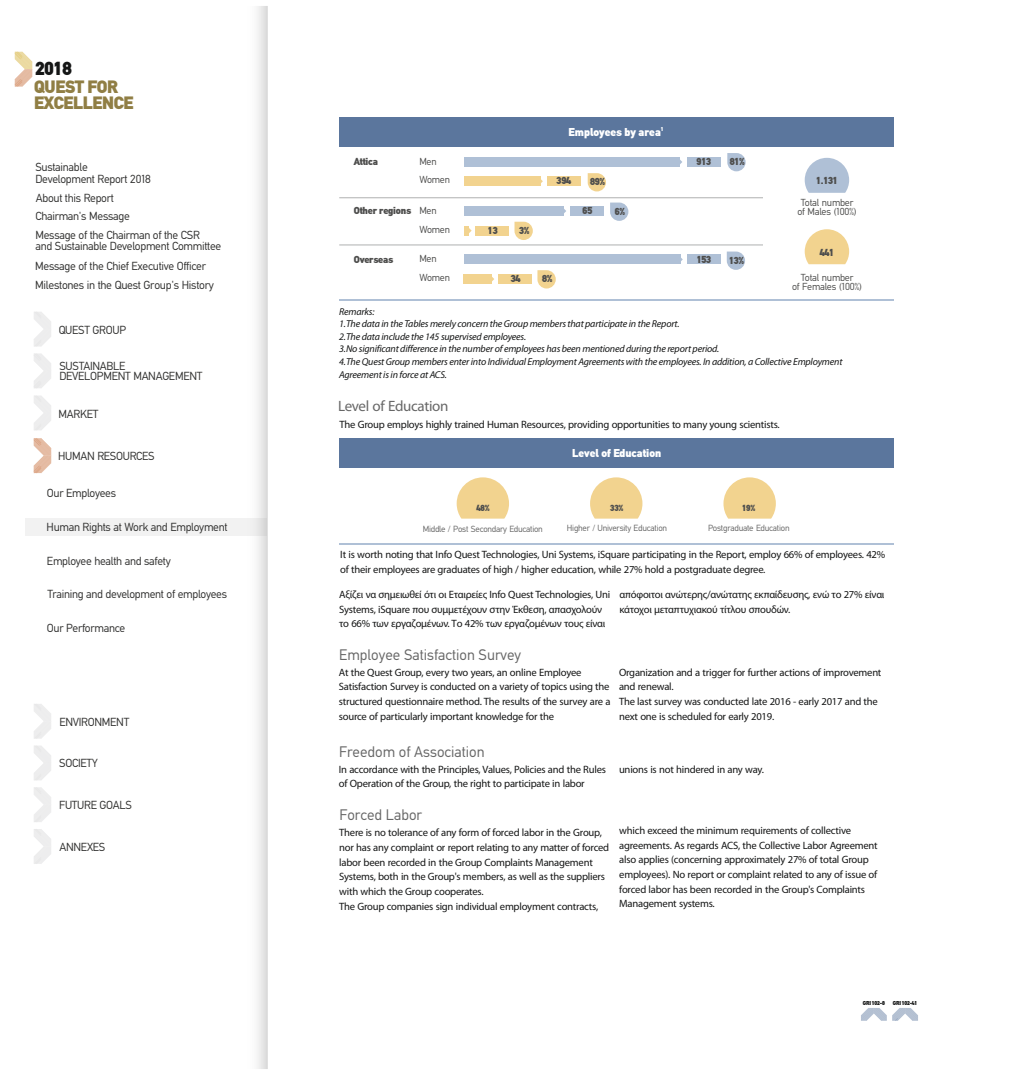
<style>
.page{position:relative;width:1022px;height:1075px;background:#fff}
.page>*{position:absolute;margin:0;border:0;box-sizing:border-box;transform-origin:0 0}
.t1{font:900 18.62px "CF Din";color:#151616}
.t2{font:900 17.62px/16.1px "CF Din";letter-spacing:-.015em;color:#907e44}
.t3{font:15px "CF Din";color:#676767}
.t4{font:15px "Myriad Pro";letter-spacing:-.02em;color:#676767}
.t5{font:11.5px/11.5px "CF Din";letter-spacing:-.025em;color:#313130}
.t6{font:900 11.25px "CF Din";color:#fff}
.t7{font:10.62px/14.6px "Myriad Pro";letter-spacing:-.02em;color:#151616}
.t8{font:italic 10px/12.6px "Myriad Pro";letter-spacing:-.02em;color:#151616}
.t9{font:10px/9.1px "CF Din";letter-spacing:-.025em;color:#4e4e4d;text-align:center}
.t10{font:900 10px "CF Din";letter-spacing:-.02em;color:#4e4e4d}
.t11{font:8.75px "CF Din";letter-spacing:-.025em;color:#676767}
.t12{font:900 8.75px "CF Din";color:#4e4e4d}
.t13{font:900 5.62px "CF Din";letter-spacing:-.03em;color:#151616}
.t14{font:900 5.62px "CF Din";color:#fff}
.s1{font-weight:400}
</style>
<div class="page">
<div style="left:25px;top:518px;width:242px;height:17px;background:#f2f2f2"></div>
<div style="left:464px;top:206px;width:99px;height:10px;background:#afc0d6"></div>
<div style="left:464px;top:226px;width:5px;height:9px;background:#f2d38f"></div>
<div style="left:687px;top:157px;width:33px;height:9px;background:#afc0d6"></div>
<hr style="left:339px;top:197px;width:424px;height:1px;background:#afb0b0">
<div style="left:476px;top:226px;width:33px;height:9px;background:#f2d38f"></div>
<div style="left:570px;top:206px;width:34px;height:10px;background:#afc0d6"></div>
<hr style="left:339px;top:299px;width:554px;height:2px;background:#afc0d6">
<svg style="left:563px;top:208px;width:3px;height:6px"></svg>
<hr style="left:339px;top:245px;width:424px;height:1px;background:#afb0b0">
<div style="left:498px;top:275px;width:34px;height:9px;background:#f2d38f"></div>
<div style="left:687px;top:255px;width:33px;height:9px;background:#afc0d6"></div>
<div style="left:464px;top:255px;width:216px;height:9px;background:#afc0d6"></div>
<div style="left:464px;top:275px;width:28px;height:9px;background:#f2d38f"></div>
<svg style="left:679px;top:159px;width:3px;height:6px"></svg>
<svg style="left:727px;top:153px;width:18px;height:18px"></svg>
<svg style="left:588px;top:173px;width:18px;height:18px"></svg>
<svg style="left:514px;top:222px;width:19px;height:18px"></svg>
<svg style="left:537px;top:270px;width:19px;height:18px"></svg>
<svg style="left:610px;top:203px;width:18px;height:18px"></svg>
<svg style="left:727px;top:252px;width:18px;height:18px"></svg>
<div style="left:547px;top:176px;width:33px;height:9px;background:#f2d38f"></div>
<div style="left:464px;top:157px;width:215px;height:9px;background:#afc0d6"></div>
<div style="left:339px;top:117px;width:554px;height:30px;background:#5b769d"></div>
<div style="left:464px;top:176px;width:76px;height:9px;background:#f2d38f"></div>
<svg style="left:540px;top:178px;width:3px;height:6px"></svg>
<svg style="left:804px;top:158px;width:45px;height:35px"></svg>
<svg style="left:804px;top:229px;width:45px;height:35px"></svg>
<svg style="left:590px;top:477px;width:52px;height:42px;background:#f4daa1"></svg>
<svg style="left:723px;top:477px;width:53px;height:42px"></svg>
<div style="left:339px;top:438px;width:554px;height:29px;background:#5b769d"></div>
<hr style="left:339px;top:543px;width:554px;height:2px;background:#afc0d6">
<svg style="left:457px;top:477px;width:52px;height:42px;background:#f4daa1"></svg>
<svg style="left:861px;top:1008px;width:57px;height:13px"></svg>
<svg style="left:15px;top:52px;width:17px;height:35px"></svg>
<svg style="left:34px;top:312px;width:17px;height:35px"></svg>
<svg style="left:34px;top:353px;width:17px;height:35px"></svg>
<svg style="left:34px;top:438px;width:17px;height:35px"></svg>
<svg style="left:34px;top:395px;width:17px;height:35px"></svg>
<svg style="left:34px;top:704px;width:17px;height:35px"></svg>
<svg style="left:34px;top:745px;width:17px;height:35px"></svg>
<svg style="left:34px;top:787px;width:17px;height:35px"></svg>
<svg style="left:34px;top:829px;width:17px;height:35px"></svg>
<h1 class="t1" style="left:35px;top:61px;width:38px">2018</h1>
<h2 class="t2" style="left:34px;top:80px;width:100px">QUEST FOR<br>EXCELLENCE</h2>
<p class="t5" style="left:35px;top:162px;width:117px">Sustainable<br>Development Report 2018</p>
<p class="t5" style="left:36px;top:193px;width:79px">About this Report</p>
<p class="t5" style="left:35px;top:212px;width:96px">Chairman's Message</p>
<p class="t5" style="left:35px;top:230px;width:187px">Message of the Chairman of the CSR<br>and Sustainable Development Committee</p>
<p class="t5" style="left:35px;top:257px;width:180px;line-height:19.2px">Message of the Chief Executive Officer<br>Milestones in the Quest Group's History</p>
<p class="t5" style="left:59px;top:325px;width:69px">QUEST GROUP</p>
<p class="t5" style="left:59px;top:362px;width:145px;line-height:9.9px">SUSTAINABLE<br>DEVELOPMENT MANAGEMENT</p>
<p class="t5" style="left:59px;top:409px;width:41px">MARKET</p>
<p class="t5" style="left:58px;top:451px;width:98px">HUMAN RESOURCES</p>
<p class="t5" style="left:47px;top:489px;width:71px">Our Employees</p>
<p class="t5" style="left:47px;top:522px;width:182px">Human Rights at Work and Employment</p>
<p class="t5" style="left:47px;top:556px;width:125px">Employee health and safety</p>
<p class="t5" style="left:47px;top:589px;width:181px">Training and development of employees</p>
<p class="t5" style="left:47px;top:624px;width:80px">Our Performance</p>
<p class="t5" style="left:59px;top:717px;width:71px">ENVIRONMENT</p>
<p class="t5" style="left:59px;top:758px;width:40px">SOCIETY</p>
<p class="t5" style="left:59px;top:800px;width:74px">FUTURE GOALS</p>
<p class="t5" style="left:59px;top:842px;width:47px">ANNEXES</p>
<p class="t10" style="left:354px;top:157px;width:26px">Attica</p>
<p class="t9" style="left:419px;top:158px;width:19px">Men</p>
<p class="t14" style="left:661px;top:126px;width:4px">1</p>
<p class="t6" style="left:568px;top:128px;width:94px">Employees by area</p>
<p class="t10" style="left:696px;top:158px;width:16px">913</p>
<p class="t10" style="left:729px;top:158px;width:17px">81%</p>
<p class="t9" style="left:419px;top:176px;width:32px">Women</p>
<p class="t10" style="left:556px;top:177px;width:16px">394</p>
<p class="t10" style="left:816px;top:176px;width:23px">1.131</p>
<p class="t9" style="left:797px;top:199px;width:61px">Total number of Males (100%)</p>
<p class="t10" style="left:819px;top:249px;width:16px">441</p>
<p class="t9" style="left:792px;top:274px;width:71px">Total number<br>of Females (100%)</p>
<p class="t10" style="left:590px;top:178px;width:17px">89%</p>
<p class="t10" style="left:354px;top:206px;width:84px">Other regions <span class="s1">Men</span></p>
<p class="t10" style="left:582px;top:207px;width:11px">65</p>
<p class="t9" style="left:419px;top:225px;width:32px">Women</p>
<p class="t10" style="left:488px;top:226px;width:11px">13</p>
<p class="t10" style="left:354px;top:255px;width:41px">Overseas</p>
<p class="t9" style="left:419px;top:255px;width:19px">Men</p>
<p class="t10" style="left:697px;top:255px;width:16px">153</p>
<p class="t9" style="left:419px;top:274px;width:32px">Women</p>
<p class="t10" style="left:511px;top:275px;width:11px">34</p>
<p class="t10" style="left:615px;top:207px;width:12px">6%</p>
<p class="t10" style="left:519px;top:226px;width:12px">3%</p>
<p class="t10" style="left:729px;top:256px;width:17px">13%</p>
<p class="t10" style="left:542px;top:275px;width:12px">8%</p>
<p class="t8" style="left:339px;top:306px;width:37px">Remarks:</p>
<p class="t8" style="left:339px;top:318px;width:342px">1. The data in the Tables merely concern the Group members that participate in the Report.</p>
<p class="t8" style="left:339px;top:331px;width:188px">2. The data include the 145 supervised employees.</p>
<p class="t8" style="left:339px;top:344px;width:381px">3. No significant difference in the number of employees has been mentioned during the report period.</p>
<p class="t8" style="left:339px;top:356px;width:505px">4. The Quest Group members enter into Individual Employment Agreements with the employees. In addition, a Collective Employment<br>Agreement is in force at ACS.</p>
<h3 class="t4" style="left:338px;top:400px;width:112px">Level of Education</h3>
<p class="t7" style="left:339px;top:418px;width:442px">The Group employs highly trained Human Resources, providing opportunities to many young scientists.</p>
<p class="t6" style="left:572px;top:448px;width:91px">Level of Education</p>
<p class="t12" style="left:476px;top:504px;width:15px">48%</p>
<p class="t12" style="left:742px;top:504px;width:15px">19%</p>
<p class="t12" style="left:610px;top:504px;width:15px">33%</p>
<p class="t11" style="left:423px;top:525px;width:122px">Middle / Post Secondary Education</p>
<p class="t11" style="left:567px;top:524px;width:102px">Higher / University Education</p>
<p class="t11" style="left:708px;top:524px;width:83px">Postgraduate Education</p>
<p class="t7" style="left:340px;top:548px;width:546px">It is worth noting that Info Quest Technologies, Uni Systems, iSquare participating in the Report, employ 66% of employees. 42% of their employees are graduates of high / higher education, while 27% hold a postgraduate degree.</p>
<p class="t7" style="left:339px;top:588px;width:273px">Αξίζει να σημειωθεί ότι οι Εταιρείες Info Quest Technologies, Uni<br>Systems, iSquare που συμμετέχουν στην Έκθεση, απασχολούν το 66% των εργαζομένων. Το 42% των εργαζομένων τους είναι</p>
<p class="t7" style="left:619px;top:588px;width:266px">απόφοιτοι ανώτερης/ανώτατης εκπαίδευσης, ενώ το 27% είναι κάτοχοι μεταπτυχιακού τίτλου σπουδών.</p>
<h3 class="t3" style="left:339px;top:649px;width:183px">Employee Satisfaction Survey</h3>
<p class="t7" style="left:339px;top:666px;width:273px">At the Quest Group, every two years, an online Employee Satisfaction Survey is conducted on a variety of topics using the structured questionnaire method. The results of the survey are a source of particularly important knowledge for the</p>
<p class="t7" style="left:619px;top:666px;width:264px">Organization and a trigger for further actions of improvement and renewal.<br>The last survey was conducted late 2016 - early 2017 and the next one is scheduled for early 2019.</p>
<h3 class="t3" style="left:339px;top:746px;width:147px">Freedom of Association</h3>
<p class="t7" style="left:339px;top:763px;width:269px">In accordance with the Principles, Values, Policies and the Rules of Operation of the Group, the right to participate in labor</p>
<p class="t7" style="left:619px;top:763px;width:147px">unions is not hindered in any way.</p>
<h3 class="t3" style="left:339px;top:809px;width:84px">Forced Labor</h3>
<p class="t7" style="left:339px;top:826px;width:272px">There is no tolerance of any form of forced labor in the Group, nor has any complaint or report relating to any matter of forced labor been recorded in the Group Complaints Management Systems, both in the Group's members, as well as the suppliers with which the Group cooperates.<br>The Group companies sign individual employment contracts,</p>
<p class="t7" style="left:619px;top:824px;width:260px">which exceed the minimum requirements of collective agreements. As regards ACS, the Collective Labor Agreement also applies (concerning approximately 27% of total Group employees). No report or complaint related to any of issue of forced labor has been recorded in the Group's Complaints Management systems.</p>
<p class="t13" style="left:863px;top:1001px;width:23px">GRI 102-8</p>
<p class="t13" style="left:893px;top:1001px;width:26px">GRI 102-41</p>
</div>
